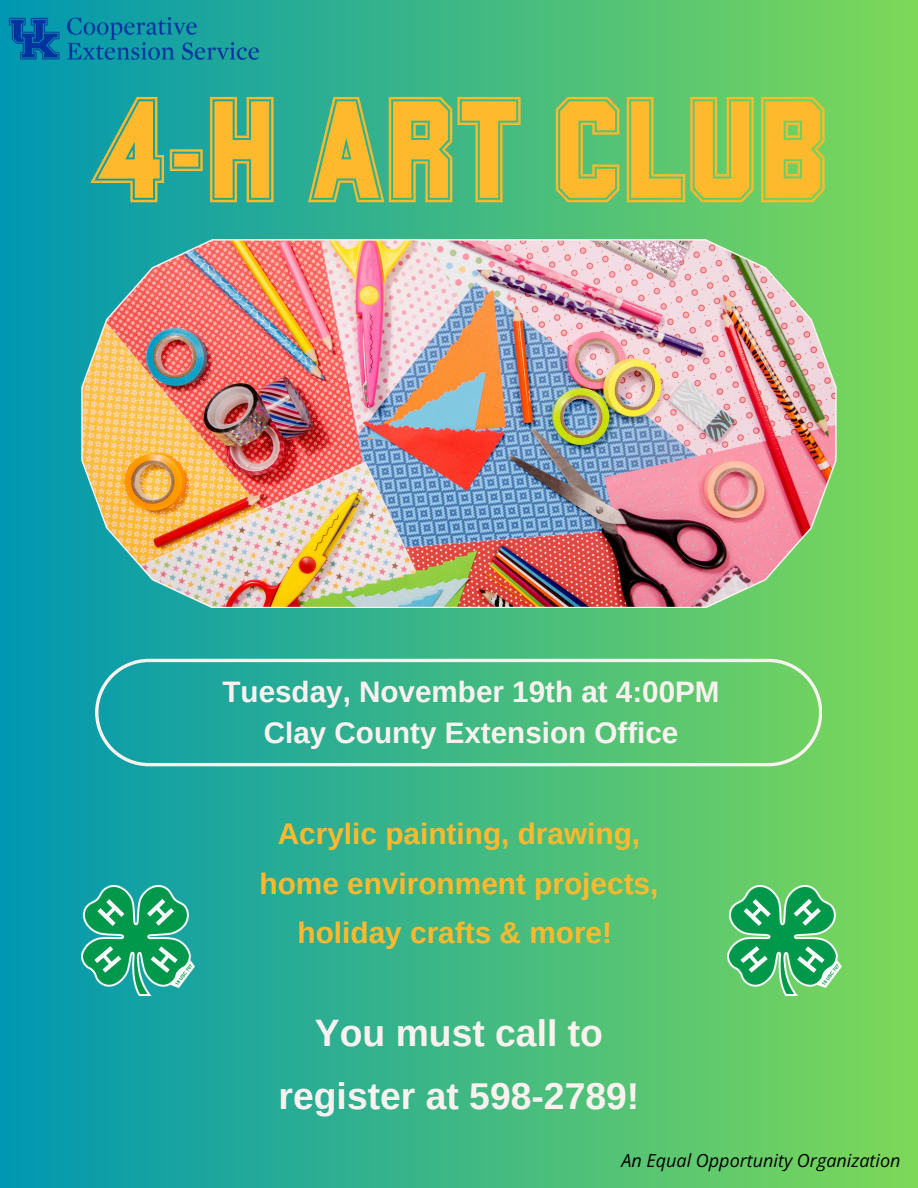
<style>
.page{position:relative;width:918px;height:1188px;background:#fff}
.page>*{position:absolute;margin:0;border:0;box-sizing:border-box;transform-origin:0 0}
.t1{font:150.45px "Wildcat College";color:#feb92d}
.t2{font:700 37.35px/63px "Arimo";color:#fbf2f0;text-align:center}
.t3{font:700 29.85px/49.5px "Arimo";color:#feb92d;text-align:center}
.t4{font:700 29.55px/41.2px "Arimo";color:#fbf2f0;text-align:center}
.t5{font:italic 18px "Open Sans";color:#000}
</style>
<div class="page">
<div style="left:0;top:0;width:918px;height:1188px;background:linear-gradient(to right,#0097b2,#7dd958)"></div>
<img style="left:81px;top:239px;width:756px;height:369px">
<img style="left:81px;top:885px;width:114px;height:111px">
<img style="left:727px;top:885px;width:114px;height:111px">
<img style="left:0;top:0;width:278px;height:91px">
<svg style="left:95px;top:659px;width:727px;height:107px;background:#4abb8b"></svg>
<p class="t1" style="left:90px;top:37px;width:740px">4-H ART CLUB</p>
<h3 class="t4" style="left:223px;top:671px;width:499px">Tuesday, November 19th at 4:00PM<br>Clay County Extension Office</h3>
<h2 class="t3" style="left:259px;top:809px;width:400px">Acrylic painting, drawing, home environment projects, holiday crafts &amp; more!</h2>
<p class="t2" style="left:279px;top:1001px;width:362px">You must call to register at 598-2789!</p>
<p class="t5" style="left:621px;top:1148px;width:281px">An Equal Opportunity Organization</p>
</div>
